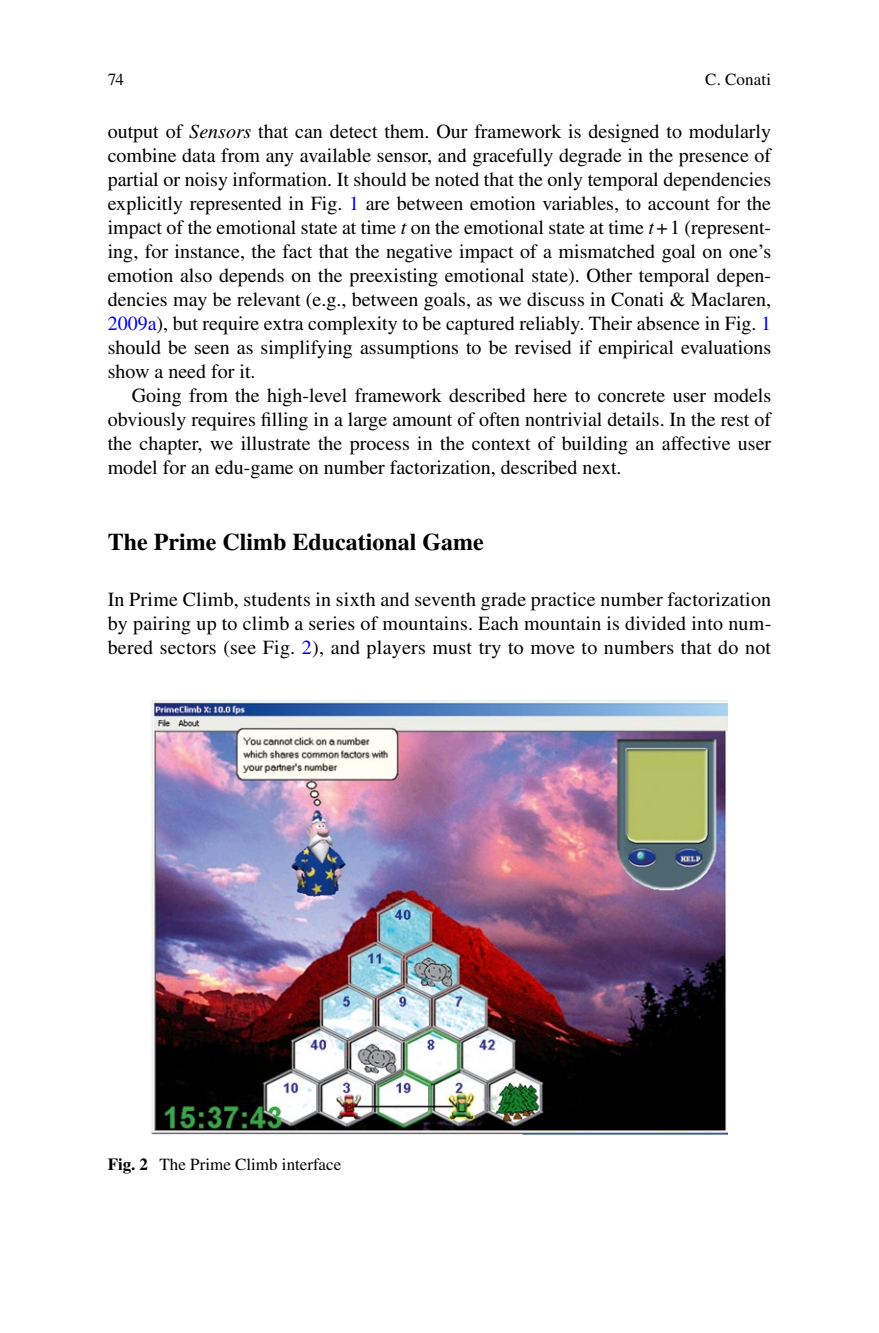
<style>
.page{position:relative;width:879px;height:1333px;background:#fff}
.page>*{position:absolute;margin:0;border:0;box-sizing:border-box;transform-origin:0 0}
.t1{font:700 24px "Times";color:#000}
.t2{font:20px/24px "Times";color:#000;text-align:justify}
.t3{font:17px "Times";color:#000}
.s1{font-style:italic}
.s2{color:#0000fa}
.s3{font-weight:700}
</style>
<div class="page">
<img style="left:151px;top:700px;width:576px;height:434px">
<p class="t3" style="left:108px;top:70px;width:18px">74</p>
<p class="t3" style="left:705px;top:69px;width:67px">C. Conati</p>
<p class="t2" style="left:108px;top:119px;width:665px">output of <span class="s1">Sensors</span> that can detect them. Our framework is designed to modularly combine data from any available sensor, and gracefully degrade in the presence of partial or noisy information. It should be noted that the only temporal dependencies explicitly represented in Fig. <span class="s2">1</span> are between emotion variables, to account for the impact of the emotional state at time <span class="s1">t</span> on the emotional state at time <span class="s1">t</span>+1 (represent&shy;ing, for instance, the fact that the negative impact of a mismatched goal on one’s emotion also depends on the preexisting emotional state). Other temporal depen&shy;dencies may be relevant (e.g., between goals, as we discuss in Conati &amp; Maclaren, <span class="s2">2009a</span>), but require extra complexity to be captured reliably. Their absence in Fig. <span class="s2">1 </span>should be seen as simplifying assumptions to be revised if empirical evaluations show a need for it.</p>
<p class="t2" style="left:108px;top:383px;width:665px;text-indent:24px">Going from the high-level framework described here to concrete user models obviously requires filling in a large amount of often nontrivial details. In the rest of the chapter, we illustrate the process in the context of building an affective user model for an edu-game on number factorization, described next.</p>
<p class="t1" style="left:108px;top:528px;width:378px">The Prime Climb Educational Game</p>
<p class="t2" style="left:108px;top:587px;width:665px">In Prime Climb, students in sixth and seventh grade practice number factorization by pairing up to climb a series of mountains. Each mountain is divided into num&shy;bered sectors (see Fig. <span class="s2">2</span>), and players must try to move to numbers that do not</p>
<p class="t3" style="left:108px;top:1155px;width:235px"><span class="s3">Fig. 2</span> The Prime Climb interface</p>
</div>
